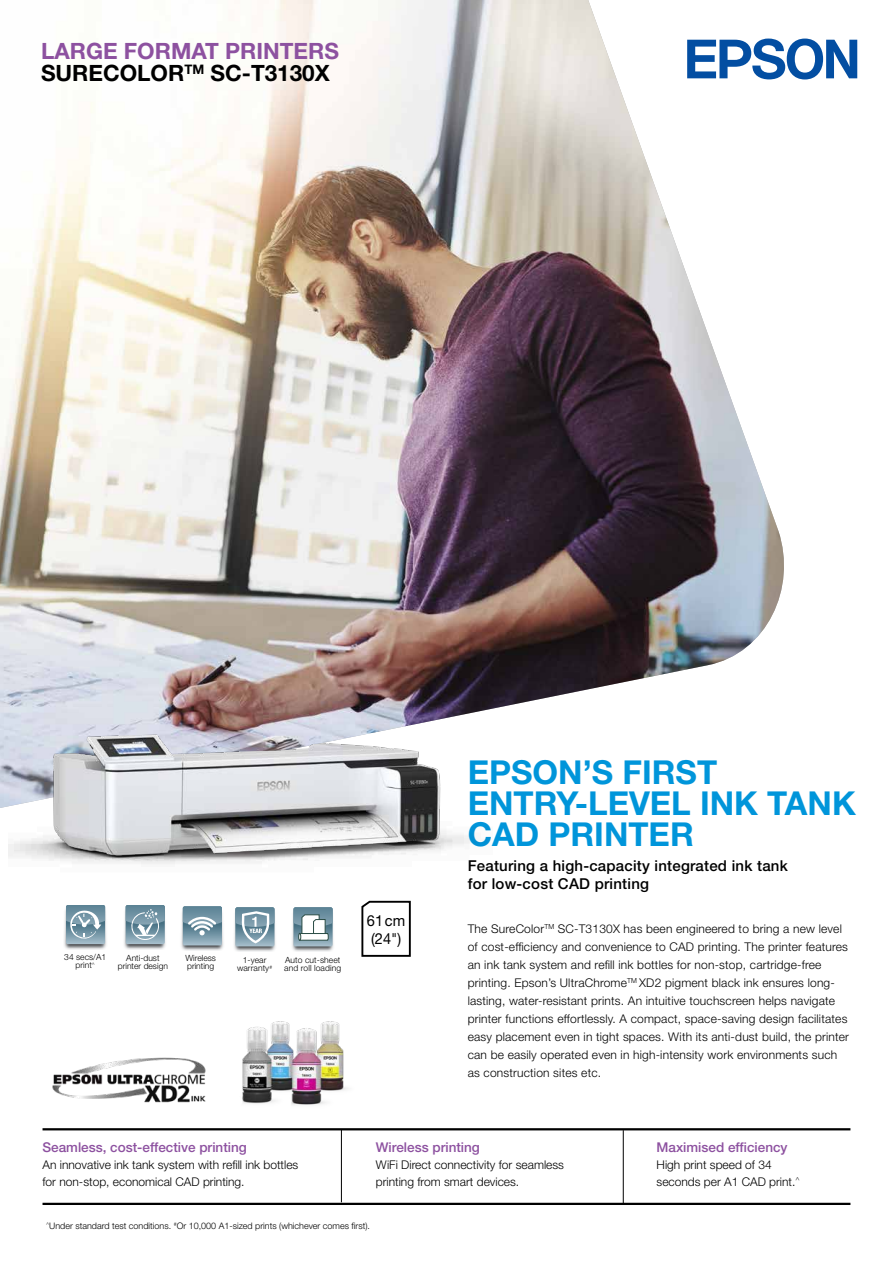
<style>
.page{position:relative;width:893px;height:1263px;background:#fff}
.page>*{position:absolute;margin:0;border:0;box-sizing:border-box;transform-origin:0 0}
.t1{font:700 33px/30.8px "Helvetica Neue";color:#0095da}
.t2{font:700 22.5px/22.5px "Helvetica Neue";color:#8d51a0}
.t3{font:15.15px/18.3px "Helvetica Neue";color:#000;scale:.96 1}
.t4{font:500 15px/18px "Helvetica Neue LT Std";letter-spacing:.015em;color:#000}
.t5{font:500 13.5px "Helvetica Neue LT Std";color:#8d51a0}
.t6{font:300 12px/18px "Helvetica Neue LT Std";letter-spacing:.015em;color:#000}
.t7{font:300 9px "Helvetica Neue LT Std";color:#000}
.t8{font:300 8.55px/8.6px "Helvetica Neue";color:#000;text-align:center}
.s1{color:#000}
</style>
<div class="page">
<img style="left:0;top:0;width:784px;height:808px">
<svg style="left:687px;top:39px;width:170px;height:40px"></svg>
<hr style="left:341px;top:1129px;width:1px;height:73px;background:#000">
<hr style="left:623px;top:1130px;width:1px;height:73px;background:#000">
<hr style="left:43px;top:1203px;width:807px;height:2px;background:#000">
<hr style="left:43px;top:1128px;width:807px;height:2px;background:#000">
<img style="left:64px;top:906px;width:43px;height:44px">
<svg style="left:66px;top:905px;width:39px;height:39px;background:#88a4b2"></svg>
<img style="left:124px;top:906px;width:42px;height:44px">
<svg style="left:126px;top:905px;width:39px;height:39px;background:#85a3b1"></svg>
<img style="left:181px;top:907px;width:43px;height:44px">
<svg style="left:183px;top:906px;width:39px;height:39px;background:#84a2b0"></svg>
<img style="left:234px;top:908px;width:42px;height:44px">
<svg style="left:235px;top:907px;width:39px;height:39px;background:#8ca8b5"></svg>
<img style="left:292px;top:919px;width:42px;height:33px">
<svg style="left:293px;top:907px;width:40px;height:39px"></svg>
<img style="left:9px;top:723px;width:483px;height:141px">
<svg style="left:361px;top:900px;width:50px;height:57px"></svg>
<img style="left:52px;top:1057px;width:154px;height:46px">
<img style="left:242px;top:1021px;width:106px;height:84px">
<h2 class="t2" style="left:41px;top:39px;width:299px">LARGE FORMAT PRINTERS<br><span class="s1">SURECOLOR</span><sup>TM</sup> <span class="s1">SC-T3130X</span></h2>
<p class="t8" style="left:64px;top:952px;width:43px">34 secs/A1 print<sup>^</sup></p>
<p class="t8" style="left:185px;top:953px;width:32px;text-align:left">Wireless printing</p>
<p class="t8" style="left:237px;top:955px;width:37px">1-year warranty<sup>#</sup></p>
<p class="t8" style="left:284px;top:955px;width:58px;text-align:left">Auto cut-sheet and roll loading</p>
<p class="t8" style="left:118px;top:953px;width:52px">Anti-dust printer design</p>
<p class="t5" style="left:43px;top:1139px;width:206px">Seamless, cost-effective printing</p>
<p class="t6" style="left:43px;top:1156px;width:257px;line-height:16.8px">An innovative ink tank system with refill ink bottles for non-stop, economical CAD printing.</p>
<h1 class="t1" style="left:468px;top:756px;width:390px">EPSON’S FIRST<br>ENTRY-LEVEL INK TANK<br>CAD PRINTER</h1>
<p class="t3" style="left:367px;top:911px;width:41px">61 cm (24")</p>
<p class="t4" style="left:468px;top:857px;width:322px">Featuring a high-capacity integrated ink tank for low-cost CAD printing</p>
<p class="t6" style="left:468px;top:919px;width:383px">The SureColor<sup>TM</sup> SC-T3130X has been engineered to bring a new level of cost-efficiency and convenience to CAD printing. The printer features an ink tank system and refill ink bottles for non-stop, cartridge-free printing. Epson’s UltraChrome<sup>TM</sup> XD2 pigment black ink ensures long&shy;lasting, water-resistant prints. An intuitive touchscreen helps navigate printer functions effortlessly. A compact, space-saving design facilitates easy placement even in tight spaces. With its anti-dust build, the printer can be easily operated even in high-intensity work environments such as construction sites etc.</p>
<p class="t5" style="left:376px;top:1139px;width:106px">Wireless printing</p>
<p class="t6" style="left:376px;top:1156px;width:190px;line-height:16.8px">WiFi Direct connectivity for seamless printing from smart devices.</p>
<p class="t5" style="left:657px;top:1139px;width:133px">Maximised efficiency</p>
<p class="t6" style="left:657px;top:1156px;width:145px;line-height:16.8px">High print speed of 34 seconds per A1 CAD print.<sup>^</sup></p>
<p class="t7" style="left:46px;top:1220px;width:325px"><sup>^</sup>Under standard test conditions. <sup>#</sup>Or 10,000 A1-sized prints (whichever comes first).</p>
</div>
